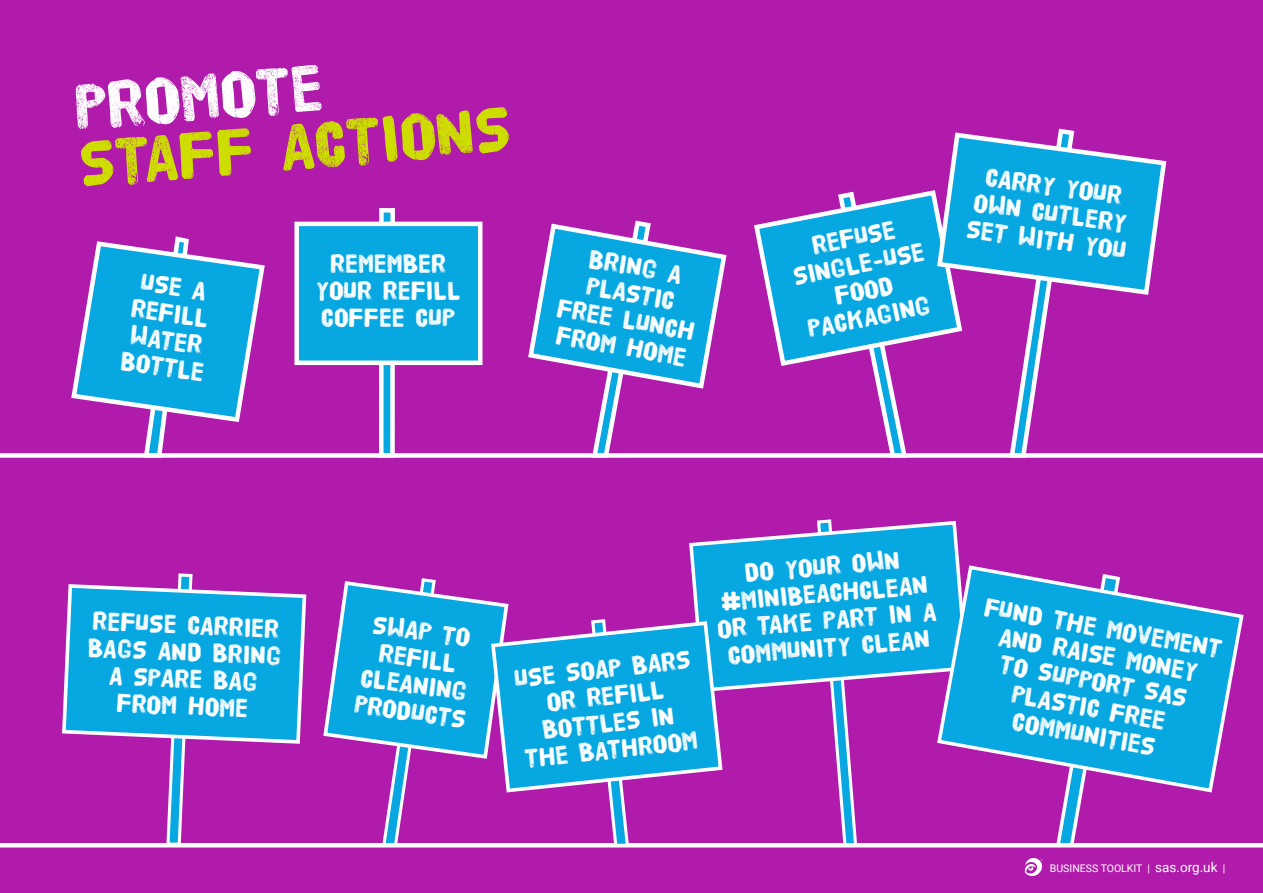
<style>
.page{position:relative;width:1263px;height:893px;background:#b11bab}
.page>*{position:absolute;margin:0;border:0;box-sizing:border-box;transform-origin:0 0}
.t1{font:67.5px "HVD Poster";color:#cdde00}
.t2{font:67.5px "HVD Poster";color:#fff}
.t3{font:27px/27px "HVD Poster";color:#fff;text-align:center}
.t4{font:10.5px "Roboto";color:#fff}
.s1{font-size:13.5px}
.s2{color:#b11bab}
</style>
<div class="page">
<svg style="left:1025px;top:858px;width:18px;height:18px"></svg>
<svg style="left:71px;top:236px;width:194px;height:217px"></svg>
<div style="left:381px;top:210px;width:12px;height:245px;background:#07a7e1"></div>
<div style="left:379px;top:208px;width:16px;height:250px;border:4px solid #fff"></div>
<div style="left:294px;top:222px;width:188px;height:143px;background:#07a7e1;border:4px solid #fff"></div>
<svg style="left:528px;top:220px;width:199px;height:233px"></svg>
<svg style="left:815px;top:694px;width:44px;height:154px"></svg>
<svg style="left:689px;top:519px;width:271px;height:175px;background:#2d96da"></svg>
<svg style="left:1054px;top:794px;width:68px;height:54px"></svg>
<svg style="left:935px;top:563px;width:309px;height:231px"></svg>
<svg style="left:754px;top:128px;width:413px;height:325px"></svg>
<svg style="left:62px;top:573px;width:245px;height:270px"></svg>
<div style="left:0;top:453px;width:1263px;height:5px;background:#fff"></div>
<hr style="left:0;top:843px;width:1263px;height:4px;background:#fff">
<svg style="left:321px;top:576px;width:403px;height:272px"></svg>
<h1 class="t2" style="left:72px;top:78px;width:250px;rotate:-5deg">PROMOTE</h1>
<h1 class="t1" style="left:77px;top:135px;width:434px;rotate:-5deg">STAFF ACTIONS</h1>
<p class="t3" style="left:134px;top:268px;width:86px;rotate:8deg">USE A<br>REFILL<br>WATER<br>BOTTLE</p>
<p class="t3" style="left:316px;top:250px;width:147px">REMEMBER<br>YOUR REFILL<br>COFFEE CUP</p>
<p class="t3" style="left:569px;top:242px;width:141px;rotate:10deg">BRING A<br>PLASTIC<br>FREE LUNCH<br>FROM HOME</p>
<p class="t3" style="left:786px;top:237px;width:134px;rotate:-11deg">REFUSE<br>SINGLE-USE<br>FOOD<br>PACKAGING</p>
<p class="t3" style="left:976px;top:162px;width:162px;rotate:8deg">CARRY YOUR<br>OWN CUTLERY<br>SET WITH YOU</p>
<p class="t3" style="left:89px;top:608px;width:195px;rotate:2deg">REFUSE CARRIER<br>BAGS AND BRING<br>A SPARE BAG<br>FROM HOME</p>
<p class="t3" style="left:368px;top:611px;width:113px;rotate:8deg">SWAP TO<br>REFILL<br>CLEANING<br>PRODUCTS</p>
<p class="t3" style="left:513px;top:665px;width:178px;rotate:-6deg">USE SOAP BARS<br>OR REFILL<br>BOTTLES IN<br>THE BATHROOM</p>
<p class="t3" style="left:711px;top:563px;width:221px;rotate:-5deg">DO YOUR OWN #MINIBEACHCLEAN<br>OR TAKE PART IN A<br>COMMUNITY CLEAN</p>
<p class="t3" style="left:987px;top:594px;width:242px;rotate:10deg">FUND THE MOVEMENT<br>AND RAISE MONEY<br>TO SUPPORT SAS<br>PLASTIC FREE<br>COMMUNITIES</p>
<p class="t4" style="left:1050px;top:861px;width:194px">BUSINESS TOOLKIT | <span class="s1">sas.org.uk</span> | <span class="s2">10</span></p>
</div>
